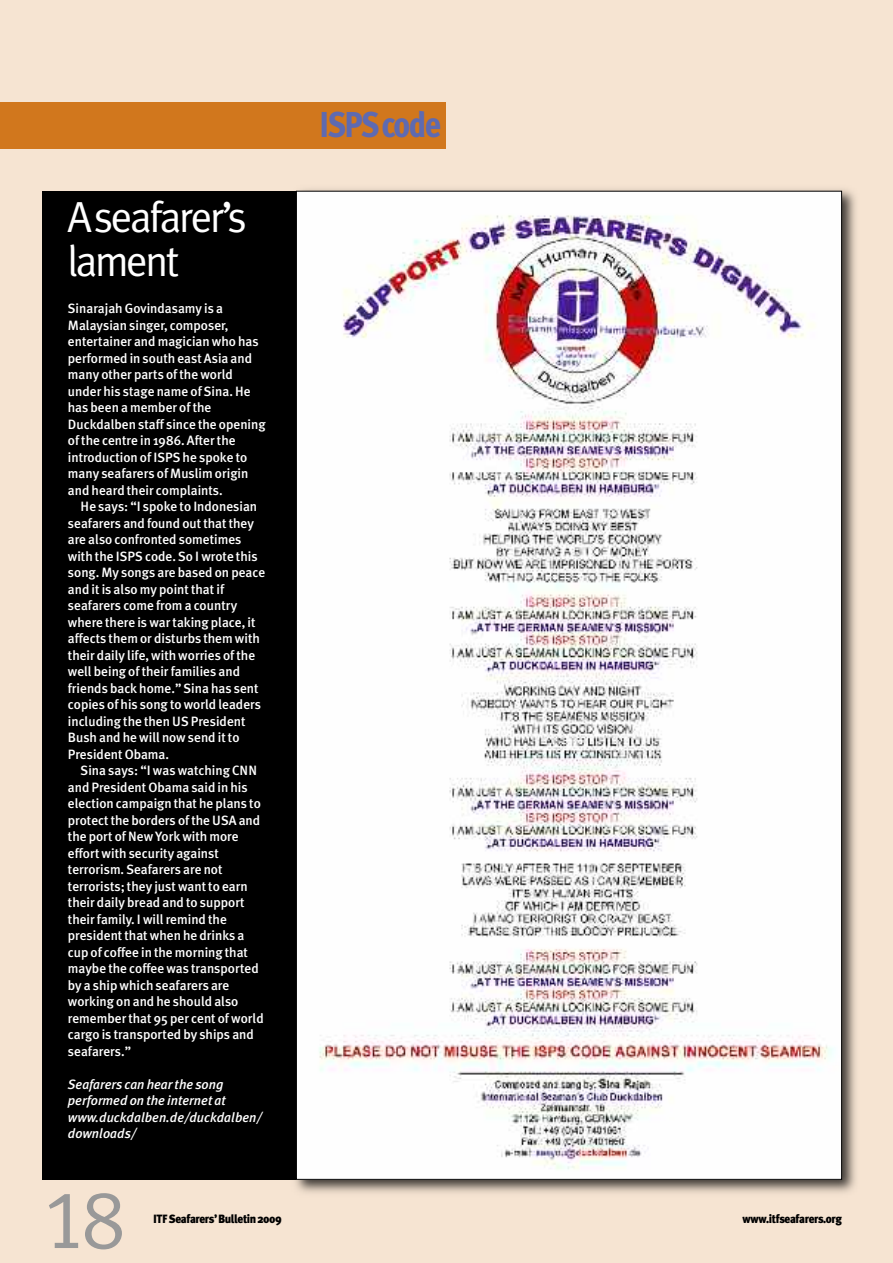
<style>
.page{position:relative;width:893px;height:1263px;background:#f6e4d2}
.page>*{position:absolute;margin:0;border:0;box-sizing:border-box;transform-origin:0 0}
.t1{font:82.5px "Meta Plus Normal Caps";color:#999}
.t2{font:43.5px/43.5px "Meta Plus Normal";letter-spacing:-.055em;color:#fff}
.t3{font:800 36px "Meta Cond";letter-spacing:-.05em;color:#5e6ab1}
.t4{font:500 13.5px/16.5px "Meta Plus";color:#fff}
.t5{font:italic 500 13.5px/16.5px "Meta Plus";color:#fff}
.t6{font:900 12px "Meta Plus";letter-spacing:-.035em;color:#000;scale:.95 1}
</style>
<div class="page">
<img style="left:295px;top:189px;width:561px;height:1004px">
<img style="left:298px;top:193px;width:542px;height:985px">
<div style="left:43px;top:191px;width:253px;height:989px;background:#000"></div>
<div style="left:0;top:102px;width:446px;height:47px;background:#d1771d"></div>
<h2 class="t2" style="left:67px;top:196px;width:181px">Aseafarer’s lament</h2>
<p class="t4" style="left:68px;top:300px;width:199px">Sinarajah Govindasamy is a<br>Malaysian singer, composer, entertainer and magician who has performed in south east Asia and many other parts of the world under his stage name ofSina. He has been a member ofthe<br>Duckdalben staff since the opening of the centre in 1986. After the introduction of ISPS he spoke to many seafarers of Muslim origin and heard their complaints.</p>
<p class="t4" style="left:68px;top:498px;width:199px;text-indent:13px">He says: “I spoke to Indonesian seafarers and found out that they are also confronted sometimes with the ISPS code. So I wrote this song. My songs are based on peace and it is also my point that if seafarers come from a country where there is war taking place, it affects them or disturbs them with their daily life, with worries of the well being oftheir families and friends back home.” Sina has sent copies of his song to world leaders including the then US President<br>Bush and he will now send it to<br>President Obama.</p>
<p class="t4" style="left:68px;top:762px;width:197px;text-indent:13px">Sina says: “I was watching CNN and President Obama said in his election campaign that he plans to protect the borders ofthe USA and the port of NewYork with more effort with security against terrorism. Seafarers are not terrorists; they just want to earn their daily bread and to support their family. I will remind the president that when he drinks a cup of coffee in the morning that maybe the coffee was transported by a ship which seafarers are working on and he should also remember that 95 per cent ofworld cargo is transported by ships and seafarers.”</p>
<p class="t5" style="left:68px;top:1076px;width:195px">Seafarers can hear the song performed on the internet at www.duckdalben.de/duckdalben/ downloads/</p>
<h1 class="t1" style="left:43px;top:1171px;width:84px">18</h1>
<p class="t6" style="left:153px;top:1212px;width:137px">ITFSeafarers’Bulletin2009</p>
<h3 class="t3" style="left:320px;top:112px;width:123px">ISPScode</h3>
<p class="t6" style="left:743px;top:1212px;width:106px">www.itfseafarers.org</p>
</div>
